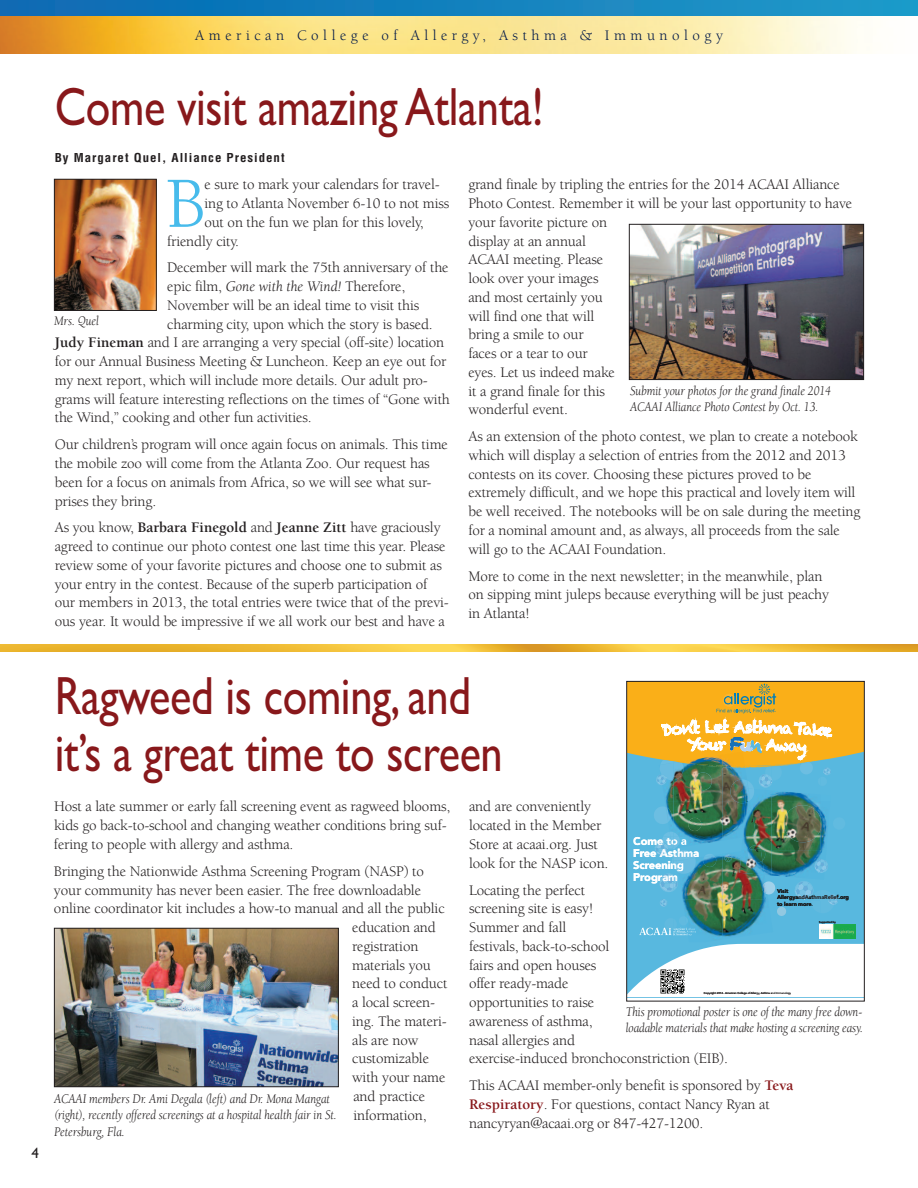
<style>
.page{position:relative;width:918px;height:1188px;background:#fff}
.page>*{position:absolute;margin:0;border:0;box-sizing:border-box;transform-origin:0 0}
.t1{font:73.95px "Berkeley";color:#47bbeb}
.t2{font:54px/57px "Gill Sans";letter-spacing:-.01em;color:#88181b;scale:.82 1}
.t3{font:15px/18.8px "Berkeley";letter-spacing:-.01em;color:#231f20}
.t4{font:15px "Berkeley";letter-spacing:.3em;color:#001748}
.t5{font:15px "Gill Sans";color:#231f20}
.t6{font:italic 13.5px/16.5px "Berkeley";letter-spacing:-.005em;color:#231f20;scale:.9 1}
.t7{font:700 condensed 12px "Helvetica";letter-spacing:.075em;color:#231f20;scale:1.08 1}
.t8{font:900 11.1px "Avenir";letter-spacing:-.01em;color:#fff}
.t9{font:900 5.55px "Avenir";letter-spacing:-.02em;color:#231f20}
.t10{font:4.8px "Helvetica Neue";color:#007fbb}
.t11{font:2.85px "Avenir";letter-spacing:-.015em;color:#231f20}
.t12{font:500 2.7px "Avenir";letter-spacing:-.015em;color:#231f20}
.s1{font-style:italic}
.s2{font-weight:700}
.s3{font-weight:700;color:#88181b}
</style>
<div class="page">
<img style="left:0;top:16px;width:860px;height:38px">
<div style="left:0;top:0;width:918px;height:16px;background:linear-gradient(to right,#0969b3,#1f9ac9)"></div>
<img style="left:56px;top:181px;width:99px;height:128px">
<div style="left:54px;top:179px;width:103px;height:132px;border:1px solid #231f20"></div>
<img style="left:631px;top:226px;width:231px;height:152px">
<div style="left:629px;top:224px;width:235px;height:156px;border:1px solid #231f20"></div>
<svg style="left:628px;top:942px;width:235px;height:2px"></svg>
<svg style="left:628px;top:944px;width:107px;height:50px"></svg>
<img style="left:832px;top:936px;width:23px;height:2px">
<img style="left:660px;top:969px;width:24px;height:24px">
<img style="left:688px;top:936px;width:35px;height:6px">
<img style="left:723px;top:936px;width:49px;height:4px">
<img style="left:628px;top:683px;width:235px;height:253px">
<div style="left:626px;top:681px;width:239px;height:320px;border:1px solid #231f20"></div>
<img style="left:56px;top:930px;width:281px;height:155px">
<div style="left:54px;top:928px;width:285px;height:159px;border:1px solid #231f20"></div>
<svg style="left:0;top:645px;width:918px;height:7px"></svg>
<p class="t4" style="left:195px;top:30px;width:529px">American College of Allergy, Asthma &amp; Immunology</p>
<h2 class="t2" style="left:55px;top:78px;width:598px">Come visit amazing Atlanta!</h2>
<p class="t7" style="left:55px;top:153px;width:214px">By Margaret Quel, Alliance President</p>
<h1 class="t1" style="left:166px;top:175px;width:41px">B</h1>
<p class="t3" style="left:205px;top:177px;width:237px">e sure to mark your calendars for travel-</p>
<p class="t3" style="left:204px;top:195px;width:247px">ing to Atlanta November 6-10 to not miss</p>
<p class="t3" style="left:204px;top:214px;width:221px">out on the fun we plan for this lovely,</p>
<p class="t3" style="left:167px;top:233px;width:73px">friendly city.</p>
<p class="t3" style="left:167px;top:260px;width:283px">December will mark the 75th anniversary of the</p>
<p class="t3" style="left:167px;top:278px;width:240px">epic film, <span class="s1">Gone with the Wind!</span> Therefore,</p>
<p class="t3" style="left:167px;top:297px;width:254px">November will be an ideal time to visit this</p>
<p class="t3" style="left:167px;top:316px;width:267px">charming city, upon which the story is based.</p>
<p class="t3" style="left:55px;top:335px;width:391px"><span class="s2">Judy Fineman</span> and I are arranging a very special (off-site) location</p>
<p class="t3" style="left:55px;top:353px;width:393px">for our Annual Business Meeting &amp; Luncheon. Keep an eye out for</p>
<p class="t3" style="left:55px;top:372px;width:375px">my next report, which will include more details. Our adult pro-</p>
<p class="t3" style="left:55px;top:391px;width:397px">grams will feature interesting reflections on the times of “Gone with</p>
<p class="t3" style="left:55px;top:410px;width:259px">the Wind,” cooking and other fun activities.</p>
<p class="t3" style="left:55px;top:436px;width:395px">Our children’s program will once again focus on animals. This time the mobile zoo will come from the Atlanta Zoo. Our request has been for a focus on animals from Africa, so we will see what sur&shy;prises they bring.</p>
<p class="t3" style="left:55px;top:520px;width:396px">As you know, <span class="s2">Barbara Finegold</span> and <span class="s2">Jeanne Zitt</span> have graciously agreed to continue our photo contest one last time this year. Please review some of your favorite pictures and choose one to submit as your entry in the contest. Because of the superb participation of our members in 2013, the total entries were twice that of the previ&shy;ous year. It would be impressive if we all work our best and have a</p>
<p class="t6" style="left:54px;top:314px;width:52px">Mrs. Quel</p>
<p class="t3" style="left:468px;top:177px;width:385px">grand finale by tripling the entries for the 2014 ACAAI Alliance<br>Photo Contest. Remember it will be your last opportunity to have your favorite picture on<br>display at an annual<br>ACAAI meeting. Please<br>look over your images<br>and most certainly you<br>will find one that will<br>bring a smile to our<br>faces or a tear to our<br>eyes. Let us indeed make<br>it a grand finale for this<br>wonderful event.</p>
<p class="t3" style="left:468px;top:428px;width:393px">As an extension of the photo contest, we plan to create a notebook which will display a selection of entries from the 2012 and 2013 contests on its cover. Choosing these pictures proved to be extremely difficult, and we hope this practical and lovely item will be well received. The notebooks will be on sale during the meeting for a nominal amount and, as always, all proceeds from the sale will go to the ACAAI Foundation.</p>
<p class="t3" style="left:468px;top:568px;width:362px">More to come in the next newsletter; in the meanwhile, plan on sipping mint juleps because everything will be just peachy in Atlanta!</p>
<p class="t6" style="left:630px;top:383px;width:225px">Submit your photos for the grand finale 2014<br>ACAAI Alliance Photo Contest by Oct. 13.</p>
<p class="t5" style="left:32px;top:1144px;width:9px">4</p>
<h2 class="t2" style="left:55px;top:667px;width:548px">Ragweed is coming, and it’s a great time to screen</h2>
<p class="t10" style="left:774px;top:709px;width:3px">.</p>
<p class="t3" style="left:54px;top:799px;width:398px">Host a late summer or early fall screening event as ragweed blooms, kids go back-to-school and changing weather conditions bring suf&shy;fering to people with allergy and asthma.</p>
<p class="t3" style="left:54px;top:863px;width:372px">Bringing the Nationwide Asthma Screening Program (NASP) to</p>
<p class="t3" style="left:54px;top:882px;width:369px">your community has never been easier. The free downloadable</p>
<p class="t3" style="left:54px;top:900px;width:392px">online coordinator kit includes a how-to manual and all the public</p>
<p class="t3" style="left:352px;top:919px;width:85px">education and</p>
<p class="t3" style="left:352px;top:938px;width:68px">registration</p>
<p class="t3" style="left:352px;top:957px;width:80px">materials you</p>
<p class="t3" style="left:352px;top:975px;width:97px">need to conduct</p>
<p class="t3" style="left:352px;top:994px;width:84px">a local screen-</p>
<p class="t3" style="left:352px;top:1013px;width:96px">ing. The materi-</p>
<p class="t3" style="left:352px;top:1032px;width:68px">als are now</p>
<p class="t3" style="left:352px;top:1050px;width:78px">customizable</p>
<p class="t3" style="left:352px;top:1069px;width:95px">with your name</p>
<p class="t3" style="left:353px;top:1088px;width:73px">and practice</p>
<p class="t3" style="left:353px;top:1107px;width:75px">information,</p>
<p class="t6" style="left:54px;top:1091px;width:316px">ACAAI members Dr. Ami Degala (left) and Dr. Mona Mangat (right), recently offered screenings at a hospital health fair in St.<br>Petersburg, Fla.</p>
<p class="t3" style="left:469px;top:799px;width:141px">and are conveniently located in the Member<br>Store at acaai.org. Just look for the NASP icon.</p>
<p class="t3" style="left:469px;top:882px;width:260px">Locating the perfect<br>screening site is easy!<br>Summer and fall<br>festivals, back-to-school<br>fairs and open houses<br>offer ready-made<br>opportunities to raise<br>awareness of asthma,<br>nasal allergies and<br>exercise-induced bronchoconstriction (EIB).</p>
<p class="t3" style="left:469px;top:1077px;width:326px">This ACAAI member-only benefit is sponsored by <span class="s3">Teva<br>Respiratory</span>. For questions, contact Nancy Ryan at nancyryan@acaai.org or 847-427-1200.</p>
<p class="t8" style="left:633px;top:836px;width:55px">Come to a</p>
<p class="t8" style="left:633px;top:848px;width:68px">Free Asthma</p>
<p class="t8" style="left:633px;top:860px;width:52px">Screening</p>
<p class="t8" style="left:633px;top:872px;width:46px">Program</p>
<p class="t9" style="left:777px;top:889px;width:13px">Visit</p>
<p class="t9" style="left:777px;top:901px;width:38px">to learn more.</p>
<p class="t9" style="left:777px;top:895px;width:74px">AllergyandAsthmaRelief.org</p>
<p class="t12" style="left:819px;top:921px;width:18px">Supported by</p>
<p class="t11" style="left:704px;top:992px;width:89px">Copyright 2014 - American College of Allergy, Asthma and Immunology</p>
<p class="t6" style="left:626px;top:1005px;width:265px">This promotional poster is one of the many free down&shy;loadable materials that make hosting a screening easy.</p>
</div>
